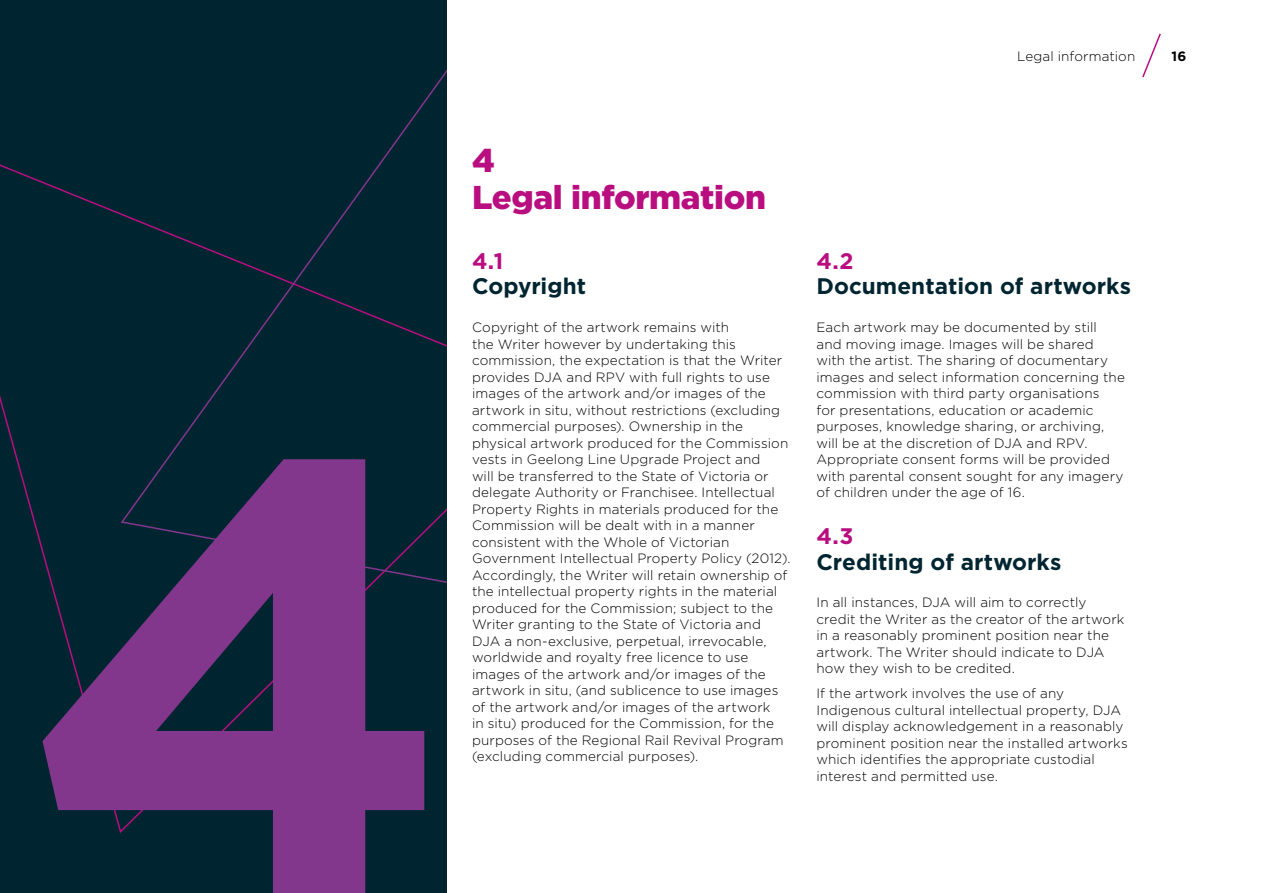
<style>
.page{position:relative;width:1263px;height:893px;background:#fff}
.page>*{position:absolute;margin:0;border:0;box-sizing:border-box;transform-origin:0 0}
.t1{font:900 33px/37.5px "Gotham";letter-spacing:-.01em;color:#b80e80}
.t2{font:700 22.5px "Gotham";color:#002531}
.t3{font:700 22.5px "Gotham";color:#b80e80}
.t4{font:300 13.5px/16.5px "Gotham";letter-spacing:.01em;color:#000}
.t5{font:700 13.5px "Gotham";color:#000}
</style>
<div class="page">
<div style="left:0;top:0;width:446px;height:893px;background:#002531"></div>
<svg style="left:120px;top:71px;width:326px;height:512px"></svg>
<svg style="left:43px;top:459px;width:381px;height:434px"></svg>
<svg style="left:1142px;top:33px;width:19px;height:45px"></svg>
<p class="t4" style="left:1017px;top:47px;width:120px">Legal information</p>
<p class="t5" style="left:1171px;top:47px;width:16px">16</p>
<h1 class="t1" style="left:472px;top:141px;width:295px">4<br>Legal information</h1>
<h2 class="t3" style="left:472px;top:246px;width:33px">4.1</h2>
<h2 class="t2" style="left:472px;top:272px;width:116px">Copyright</h2>
<p class="t4" style="left:472px;top:319px;width:320px">Copyright of the artwork remains with<br>the Writer however by undertaking this commission, the expectation is that the Writer provides DJA and RPV with full rights to use images of the artwork and/or images of the artwork in situ, without restrictions (excluding commercial purposes). Ownership in the physical artwork produced for the Commission vests in Geelong Line Upgrade Project and<br>will be transferred to the State of Victoria or delegate Authority or Franchisee. Intellectual Property Rights in materials produced for the Commission will be dealt with in a manner consistent with the Whole of Victorian Government Intellectual Property Policy (2012).<br>Accordingly, the Writer will retain ownership of the intellectual property rights in the material produced for the Commission; subject to the Writer granting to the State of Victoria and DJA a non-exclusive, perpetual, irrevocable, worldwide and royalty free licence to use images of the artwork and/or images of the artwork in situ, (and sublicence to use images of the artwork and/or images of the artwork<br>in situ) produced for the Commission, for the purposes of the Regional Rail Revival Program (excluding commercial purposes).</p>
<h2 class="t3" style="left:816px;top:246px;width:39px">4.2</h2>
<h2 class="t2" style="left:816px;top:272px;width:316px">Documentation of artworks</h2>
<p class="t4" style="left:816px;top:319px;width:310px">Each artwork may be documented by still and moving image. Images will be shared with the artist. The sharing of documentary images and select information concerning the commission with third party organisations<br>for presentations, education or academic purposes, knowledge sharing, or archiving, will be at the discretion of DJA and RPV.<br>Appropriate consent forms will be provided with parental consent sought for any imagery of children under the age of 16.</p>
<h2 class="t3" style="left:816px;top:521px;width:38px">4.3</h2>
<h2 class="t2" style="left:816px;top:547px;width:246px">Crediting of artworks</h2>
<p class="t4" style="left:816px;top:594px;width:309px">In all instances, DJA will aim to correctly credit the Writer as the creator of the artwork in a reasonably prominent position near the artwork. The Writer should indicate to DJA how they wish to be credited.</p>
<p class="t4" style="left:816px;top:685px;width:313px">If the artwork involves the use of any Indigenous cultural intellectual property, DJA will display acknowledgement in a reasonably prominent position near the installed artworks which identifies the appropriate custodial interest and permitted use.</p>
</div>
